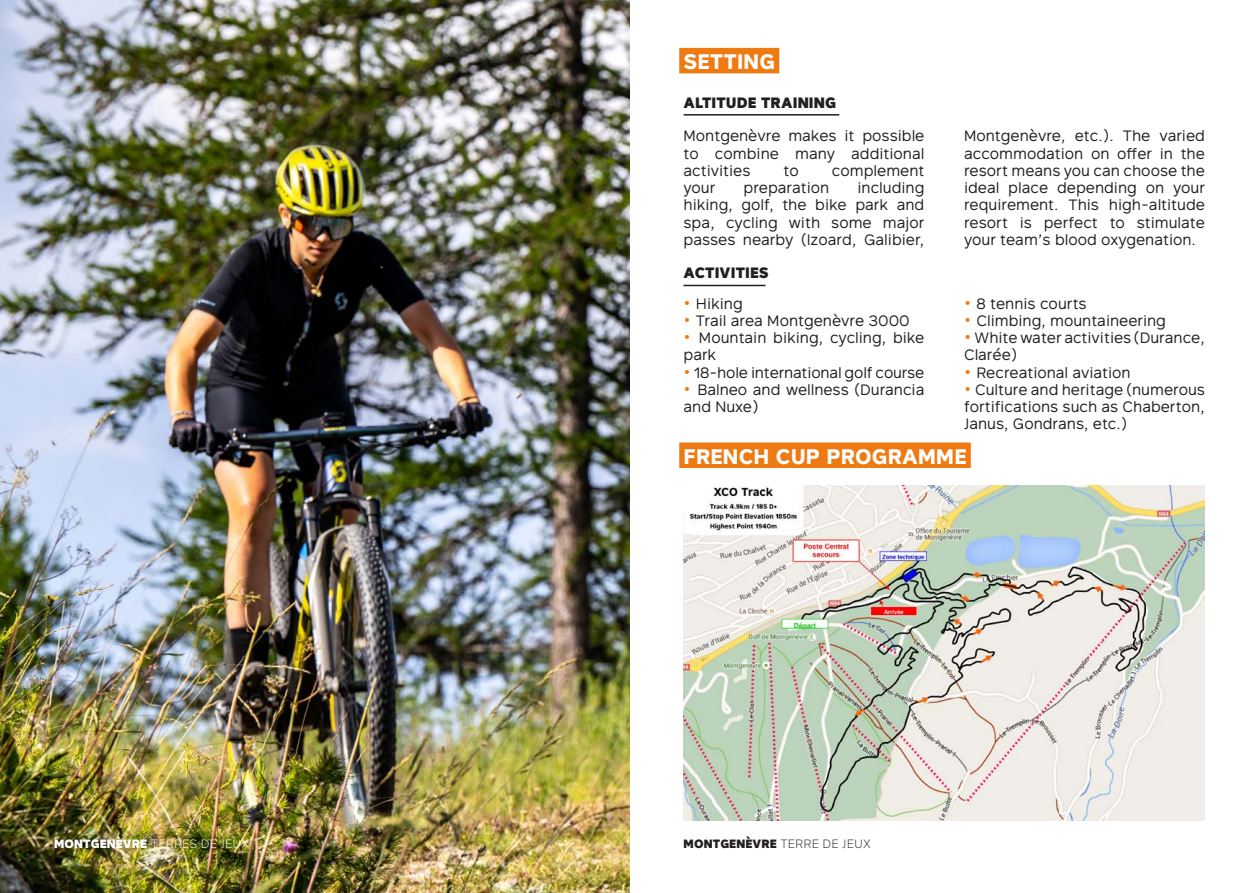
<style>
.page{position:relative;width:1259px;height:893px;background:#fff}
.page>*{position:absolute;margin:0;border:0;box-sizing:border-box;transform-origin:0 0}
.t1{font:700 21px "Rutan";letter-spacing:.01em;color:#fff}
.t2{font:15px/17.2px "Rutan";color:#231f20;text-align:justify}
.t3{font:900 15px "Rutan";letter-spacing:.01em;color:#231f20}
.t4{font:900 12px "Rutan";letter-spacing:.01em;color:#fff}
.t5{font:900 12px "Rutan";letter-spacing:.01em;color:#231f20}
.t6{font:300 12px "Rutan";letter-spacing:.01em;color:#fff}
.t7{font:10.5px "Rutan";color:#fff}
.s1{font-size:18px;color:#f07a12}
.s2{font-weight:300;color:#231f20}
.s3{font-weight:300}
</style>
<div class="page">
<img style="left:0;top:0;width:629px;height:893px">
<div style="left:679px;top:48px;width:100px;height:25px;background:#f07a12"></div>
<div style="left:679px;top:442px;width:291px;height:26px;background:#f07a12"></div>
<hr style="left:683px;top:114px;width:156px;height:2px;background:#231f20">
<hr style="left:683px;top:285px;width:82px;height:1px;background:#231f20">
<img style="left:683px;top:485px;width:522px;height:335px">
<p class="t1" style="left:683px;top:44px;width:93px">SETTING</p>
<p class="t3" style="left:683px;top:90px;width:154px">ALTITUDE TRAINING</p>
<p class="t2" style="left:683px;top:127px;width:242px">Montgenèvre makes it possible to combine many additional activities</p>
<p class="t2" style="left:783px;top:161px;width:17px">to</p>
<p class="t2" style="left:832px;top:161px;width:94px">complement</p>
<p class="t2" style="left:683px;top:178px;width:33px">your</p>
<p class="t2" style="left:743px;top:178px;width:87px">preparation</p>
<p class="t2" style="left:683px;top:178px;width:242px;text-indent:174px">including hiking, golf, the bike park and spa, cycling with some major passes nearby (Izoard, Galibier,</p>
<p class="t2" style="left:964px;top:127px;width:242px">Montgenèvre, etc.). The varied accommodation on offer in the resort means you can choose the ideal place depending on your requirement. This high-altitude resort is perfect to stimulate your team’s blood oxygenation.</p>
<p class="t3" style="left:683px;top:260px;width:87px">ACTIVITIES</p>
<p class="t2" style="left:683px;top:294px;width:61px"><span class="s1">•</span> Hiking</p>
<p class="t2" style="left:683px;top:311px;width:228px"><span class="s1">•</span> Trail area Montgenèvre 3000</p>
<p class="t2" style="left:683px;top:328px;width:242px"><span class="s1">•</span> Mountain biking, cycling, bike park</p>
<p class="t2" style="left:683px;top:363px;width:242px"><span class="s1">•</span> 18-hole international golf course</p>
<p class="t2" style="left:683px;top:380px;width:242px"><span class="s1">•</span> Balneo and wellness (Durancia and Nuxe)</p>
<p class="t1" style="left:683px;top:439px;width:284px">FRENCH CUP PROGRAMME</p>
<p class="t2" style="left:964px;top:294px;width:124px"><span class="s1">•</span> 8 tennis courts</p>
<p class="t2" style="left:964px;top:311px;width:203px"><span class="s1">•</span> Climbing, mountaineering</p>
<p class="t2" style="left:964px;top:328px;width:242px"><span class="s1">•</span> White water activities (Durance,<br>Clarée)</p>
<p class="t2" style="left:964px;top:363px;width:168px"><span class="s1">•</span> Recreational aviation</p>
<p class="t2" style="left:964px;top:380px;width:242px"><span class="s1">•</span> Culture and heritage (numerous fortifications such as Chaberton, Janus, Gondrans, etc.)</p>
<p class="t4" style="left:54px;top:833px;width:189px">MONTGENÈVRE <span class="s2">TERRE DE JEUX</span></p>
<p class="t6" style="left:190px;top:834px;width:61px">S DE JEUX</p>
<p class="t5" style="left:683px;top:833px;width:189px">MONTGENÈVRE <span class="s3">TERRE DE JEUX</span></p>
<p class="t7" style="left:554px;top:834px;width:23px">• 4 •</p>
</div>
